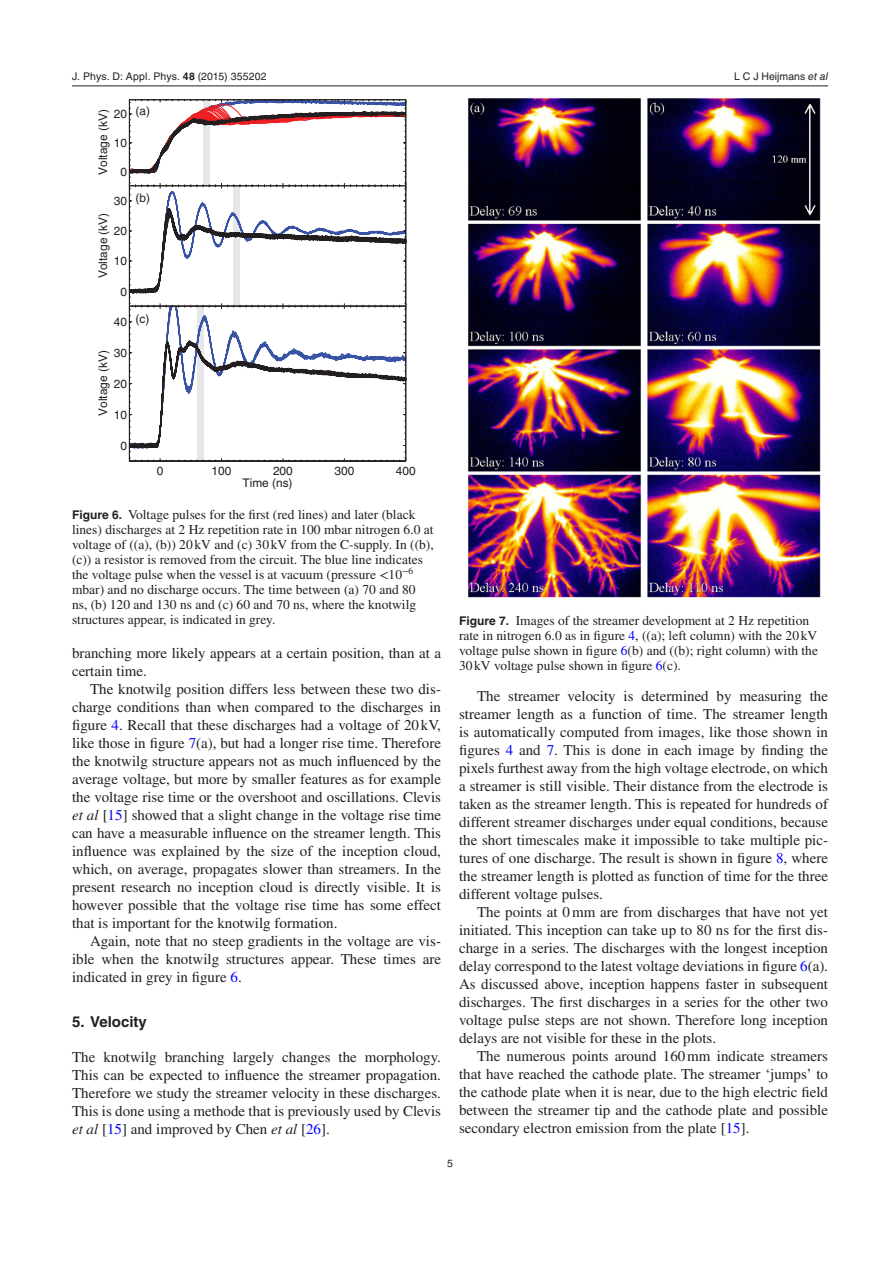
<style>
.page{position:relative;width:893px;height:1263px;background:#fff}
.page>*{position:absolute;margin:0;border:0;box-sizing:border-box;transform-origin:0 0}
.t1{font:15px/18px "Times LT Std";color:#231f20;text-align:justify}
.t2{font:700 15px "Helvetica LT Std";color:#231f20}
.t3{font:13.5px/15px "Times LT Std";color:#231f20}
.t4{font:11.85px "Helvetica";color:#231f20}
.t5{font:10.5px "Helvetica LT Std";letter-spacing:.005em;color:#231f20}
.s1{font-family:"Helvetica";font-weight:700}
.s2{font-family:"Helvetica"}
.s3{font-family:"Helvetica LT Std";font-weight:700;font-size:12px}
.s4{font-family:"STIX General"}
.s5{color:#00f}
.s6{font-style:italic}
</style>
<div class="page">
<hr style="left:72px;top:86px;width:756px;height:1px;background:#231f20">
<hr style="left:129px;top:99px;width:277px;height:1px;background:#231f20">
<div style="left:197px;top:306px;width:6px;height:155px;background:#e6e7e9"></div>
<svg style="left:148px;top:458px;width:37px;height:3px"></svg>
<svg style="left:191px;top:458px;width:37px;height:3px"></svg>
<svg style="left:234px;top:460px;width:37px;height:1px"></svg>
<svg style="left:277px;top:458px;width:43px;height:3px"></svg>
<svg style="left:326px;top:458px;width:37px;height:3px"></svg>
<svg style="left:130px;top:458px;width:12px;height:3px"></svg>
<svg style="left:369px;top:458px;width:37px;height:3px"></svg>
<svg style="left:129px;top:100px;width:278px;height:352px"></svg>
<hr style="left:129px;top:306px;width:277px;height:1px;background:#231f20">
<hr style="left:129px;top:461px;width:277px;height:1px;background:#231f20">
<hr style="left:406px;top:306px;width:1px;height:155px;background:#231f20">
<hr style="left:129px;top:306px;width:1px;height:155px;background:#231f20">
<img style="left:468px;top:98px;width:352px;height:500px">
<p class="t5" style="left:72px;top:70px;width:196px">J. Phys. D: Appl. Phys. <span class="s1">48</span> (<span class="s2">2015</span>) 355202</p>
<p class="t4" style="left:96px;top:175px;width:67px;rotate:-90deg">Voltage (kV)</p>
<p class="t4" style="left:136px;top:104px;width:16px">(a)</p>
<p class="t4" style="left:114px;top:107px;width:15px">20</p>
<p class="t4" style="left:114px;top:136px;width:15px">10</p>
<p class="t4" style="left:120px;top:165px;width:8px">0</p>
<p class="t4" style="left:114px;top:194px;width:15px">30</p>
<p class="t4" style="left:96px;top:278px;width:67px;rotate:-90deg">Voltage (kV)</p>
<p class="t4" style="left:114px;top:224px;width:15px">20</p>
<p class="t4" style="left:114px;top:254px;width:15px">10</p>
<p class="t4" style="left:120px;top:284px;width:8px">0</p>
<p class="t4" style="left:114px;top:315px;width:15px">40</p>
<p class="t4" style="left:114px;top:346px;width:15px">30</p>
<p class="t4" style="left:96px;top:416px;width:67px;rotate:-90deg">Voltage (kV)</p>
<p class="t4" style="left:114px;top:377px;width:15px">20</p>
<p class="t4" style="left:114px;top:408px;width:15px">10</p>
<p class="t4" style="left:120px;top:439px;width:8px">0</p>
<p class="t4" style="left:136px;top:191px;width:16px">(b)</p>
<p class="t4" style="left:136px;top:312px;width:15px">(c)</p>
<p class="t4" style="left:157px;top:463px;width:8px">0</p>
<p class="t4" style="left:212px;top:463px;width:21px">100</p>
<p class="t4" style="left:273px;top:463px;width:21px">200</p>
<p class="t4" style="left:334px;top:463px;width:21px">300</p>
<p class="t4" style="left:396px;top:463px;width:21px">400</p>
<p class="t4" style="left:242px;top:476px;width:52px">Time (ns)</p>
<p class="t3" style="left:72px;top:507px;width:363px"><span class="s3">Figure 6.</span> Voltage pulses for the first (red lines) and later (black lines) discharges at 2 Hz repetition rate in 100 mbar nitrogen 6.0 at voltage of ((a), (b)) 20kV and (c) 30kV from the C-supply. In ((b), (c)) a resistor is removed from the circuit. The blue line indicates the voltage pulse when the vessel is at vacuum (pressure <span class="s4">&lt;</span>10<sup>−</sup><sup>6 </sup>mbar) and no discharge occurs. The time between (a) 70 and 80 ns, (b) 120 and 130 ns and (c) 60 and 70 ns, where the knotwilg structures appear, is indicated in grey.</p>
<p class="t1" style="left:72px;top:644px;width:371px">branching more likely appears at a certain position, than at a certain time.</p>
<p class="t1" style="left:72px;top:680px;width:371px;text-indent:18px">The knotwilg position differs less between these two dis&shy;charge conditions than when compared to the discharges in figure <span class="s5">4</span>. Recall that these discharges had a voltage of 20 kV, like those in figure <span class="s5">7</span>(a), but had a longer rise time. Therefore the knotwilg structure appears not as much influenced by the average voltage, but more by smaller features as for example the voltage rise time or the overshoot and oscillations. Clevis <span class="s6">et al</span> [<span class="s5">15</span>] showed that a slight change in the voltage rise time can have a measurable influence on the streamer length. This influence was explained by the size of the inception cloud, which, on average, propagates slower than streamers. In the present research no inception cloud is directly visible. It is however possible that the voltage rise time has some effect that is important for the knotwilg formation.</p>
<p class="t1" style="left:72px;top:932px;width:370px;text-indent:18px">Again, note that no steep gradients in the voltage are vis&shy;ible when the knotwilg structures appear. These times are indicated in grey in figure <span class="s5">6</span>.</p>
<p class="t2" style="left:72px;top:1012px;width:76px">5. Velocity</p>
<p class="t1" style="left:72px;top:1047px;width:371px">The knotwilg branching largely changes the morphology.<br>This can be expected to influence the streamer propagation.<br>Therefore we study the streamer velocity in these discharges.<br>This is done using a methode that is previously used by Clevis <span class="s6">et al</span> [<span class="s5">15</span>] and improved by Chen <span class="s6">et al</span> [<span class="s5">26</span>].</p>
<p class="t5" style="left:734px;top:70px;width:95px">L C J Heijmans <span class="s6">et al</span></p>
<p class="t3" style="left:459px;top:613px;width:360px"><span class="s3">Figure 7.</span> Images of the streamer development at 2 Hz repetition rate in nitrogen 6.0 as in figure <span class="s5">4</span>, ((a); left column) with the 20 kV voltage pulse shown in figure <span class="s5">6</span>(b) and ((b); right column) with the 30kV voltage pulse shown in figure <span class="s5">6</span>(c).</p>
<p class="t1" style="left:459px;top:687px;width:371px;text-indent:18px">The streamer velocity is determined by measuring the streamer length as a function of time. The streamer length is automatically computed from images, like those shown in figures <span class="s5">4</span> and <span class="s5">7</span>. This is done in each image by finding the pixels furthest away from the high voltage electrode, on which a streamer is still visible. Their distance from the electrode is taken as the streamer length. This is repeated for hundreds of different streamer discharges under equal conditions, because the short timescales make it impossible to take multiple pic&shy;tures of one discharge. The result is shown in figure <span class="s5">8</span>, where the streamer length is plotted as function of time for the three different voltage pulses.</p>
<p class="t1" style="left:459px;top:903px;width:371px;text-indent:18px">The points at 0mm are from discharges that have not yet initiated. This inception can take up to 80 ns for the first dis&shy;charge in a series. The discharges with the longest inception delay correspond to the latest voltage deviations in figure <span class="s5">6</span>(a).<br>As discussed above, inception happens faster in subsequent discharges. The first discharges in a series for the other two voltage pulse steps are not shown. Therefore long inception delays are not visible for these in the plots.</p>
<p class="t1" style="left:459px;top:1047px;width:371px;text-indent:18px">The numerous points around 160mm indicate streamers that have reached the cathode plate. The streamer <span class="s4">‘</span>jumps<span class="s4">’</span> to the cathode plate when it is near, due to the high electric field between the streamer tip and the cathode plate and possible secondary electron emission from the plate [<span class="s5">15</span>].</p>
<p class="t5" style="left:447px;top:1157px;width:7px">5</p>
</div>
